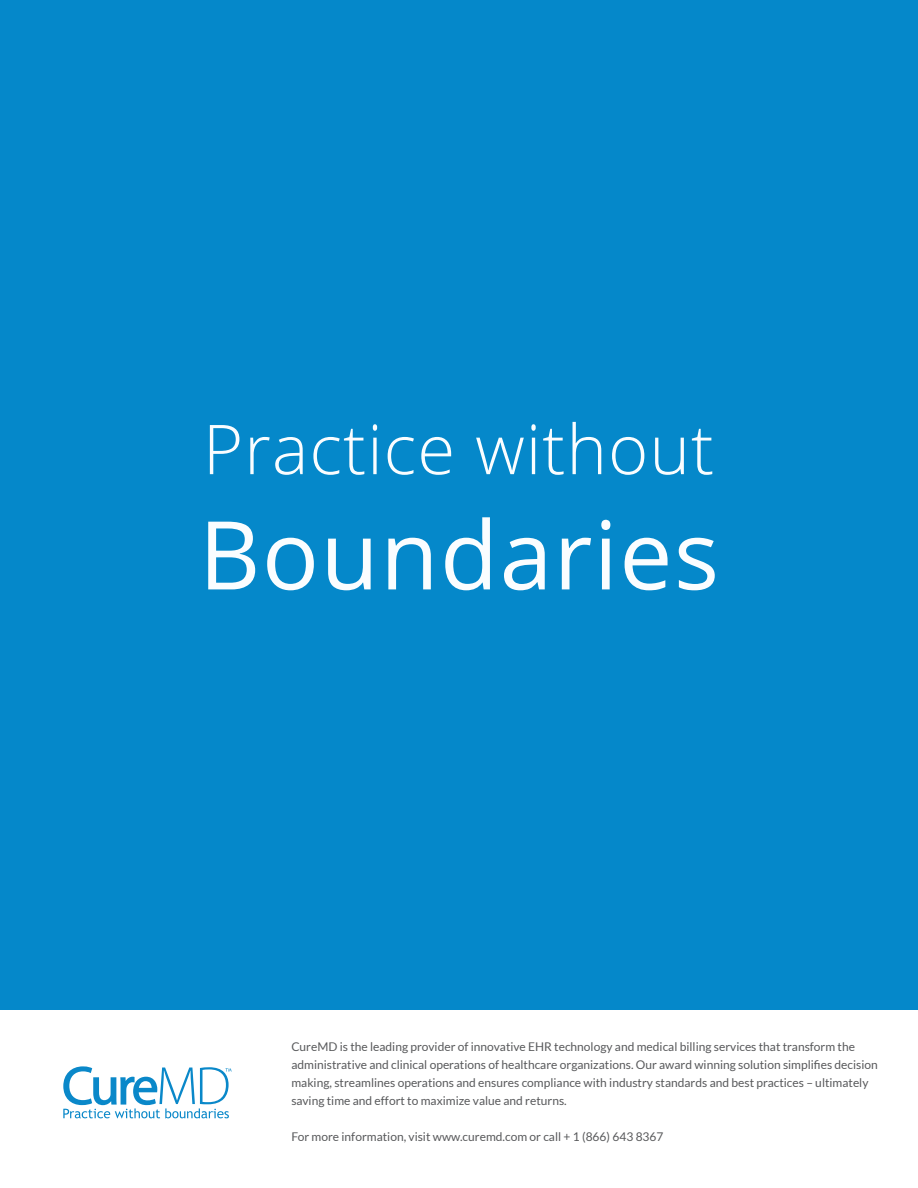
<style>
.page{position:relative;width:918px;height:1188px;background:#0588ca}
.page>*{position:absolute;margin:0;border:0;box-sizing:border-box;transform-origin:0 0}
.t1{font:94.95px "Open Sans";letter-spacing:.015em;color:#fafdff}
.t2{font:300 68.85px "Open Sans";letter-spacing:.015em;color:#fafdff}
.t3{font:12px/18px "Lato";color:#58595b}
</style>
<div class="page">
<div style="left:0;top:1010px;width:918px;height:178px;background:#fff"></div>
<svg style="left:63px;top:1066px;width:169px;height:52px"></svg>
<h2 class="t2" style="left:203px;top:402px;width:513px">Practice without</h2>
<h1 class="t1" style="left:199px;top:490px;width:522px">Boundaries</h1>
<p class="t3" style="left:291px;top:1037px;width:588px">CureMD is the leading provider of innovative EHR technology and medical billing services that transform the administrative and clinical operations of healthcare organizations. Our award winning solution simplifies decision making, streamlines operations and ensures compliance with industry standards and best practices – ultimately saving time and effort to maximize value and returns.</p>
<p class="t3" style="left:291px;top:1127px;width:374px">For more information, visit www.curemd.com or call + 1 (866) 643 8367</p>
</div>
